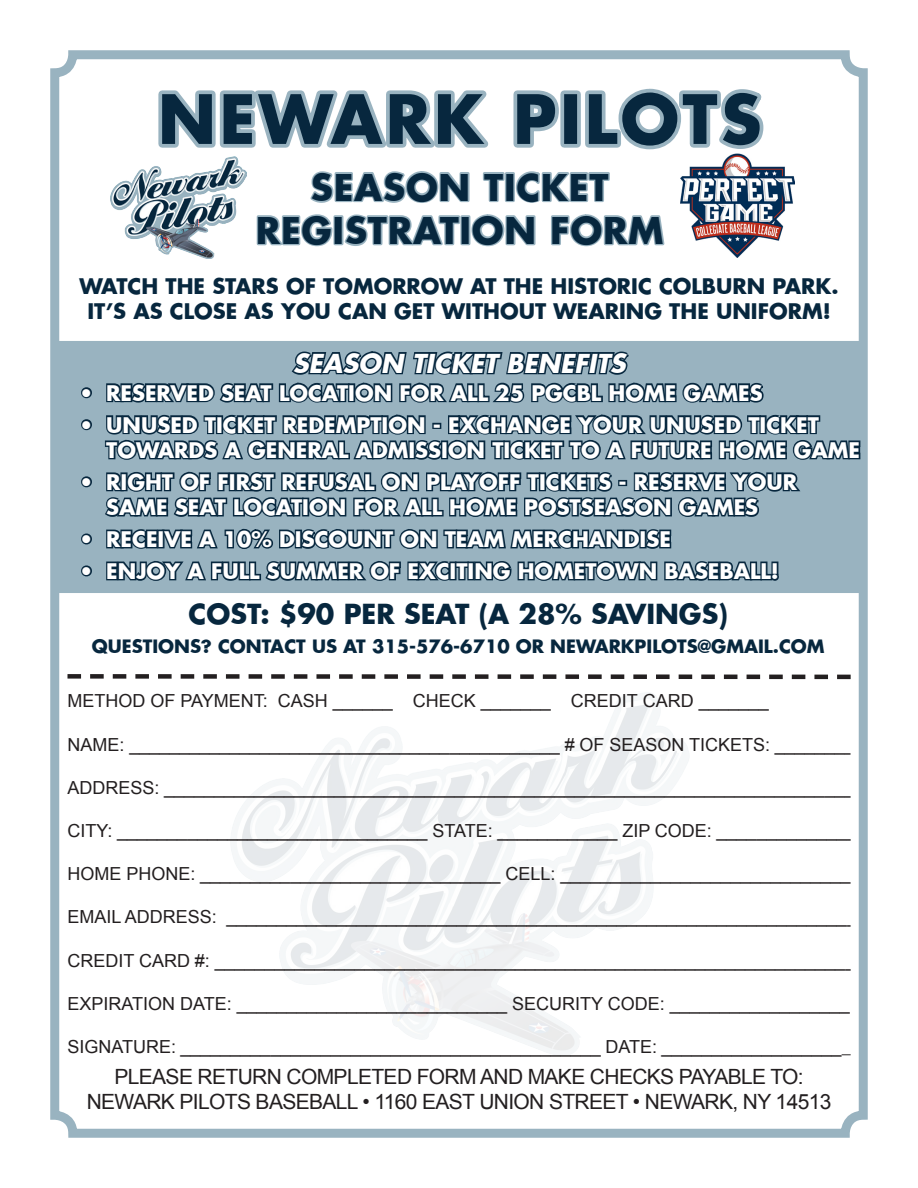
<style>
.page{position:relative;width:918px;height:1188px;background:#fff}
.page>*{position:absolute;margin:0;border:0;box-sizing:border-box;transform-origin:0 0}
.t1{font:700 66px "Futura";letter-spacing:.05em;color:#07273e}
.t2{font:700 36px "Futura";letter-spacing:.02em;color:#07273e}
.t3{font:700 27px "Futura";color:#07273e}
.t4{font:italic 700 25.5px "Futura";color:#fff}
.t5{font:700 21px/25.2px "Futura";color:#fff}
.t6{font:21px "Arial";letter-spacing:-.03em;color:#231f20}
.t7{font:700 21px "Futura";color:#07273e}
.t8{font:18px "Arial";color:#231f20}
.t9{font:700 18px "Futura";color:#07273e}
.s1{font-family:"Minion Pro"}
</style>
<div class="page">
<img style="left:231px;top:692px;width:458px;height:363px">
<div style="left:50px;top:50px;width:818px;height:1088px;border:9px solid #99b3c0;border-radius:18px"></div>
<div style="left:52px;top:341px;width:814px;height:252px;background:#99b3c0"></div>
<img style="left:723px;top:154px;width:28px;height:9px">
<svg style="left:158px;top:90px;width:331px;height:58px"></svg>
<svg style="left:513px;top:90px;width:46px;height:58px"></svg>
<div style="left:560px;top:90px;width:21px;height:58px;border:8px solid #99b3c0"></div>
<svg style="left:585px;top:88px;width:179px;height:66px"></svg>
<svg style="left:81px;top:387px;width:11px;height:12px"></svg>
<svg style="left:81px;top:419px;width:11px;height:12px"></svg>
<svg style="left:81px;top:476px;width:11px;height:12px"></svg>
<svg style="left:81px;top:533px;width:11px;height:12px"></svg>
<svg style="left:81px;top:565px;width:11px;height:12px"></svg>
<svg style="left:103px;top:163px;width:759px;height:433px"></svg>
<svg style="left:67px;top:674px;width:784px;height:6px"></svg>
<img style="left:111px;top:157px;width:135px;height:101px">
<p class="t1" style="left:158px;top:73px;width:605px">NEWARK PILOTS</p>
<p class="t2" style="left:311px;top:162px;width:299px">SEASON TICKET</p>
<p class="t2" style="left:256px;top:205px;width:409px">REGISTRATION FORM</p>
<p class="t7" style="left:80px;top:271px;width:761px">WATCH THE STARS OF TOMORROW AT THE HISTORIC COLBURN PARK.</p>
<p class="t7" style="left:87px;top:296px;width:745px">IT’S AS CLOSE AS YOU CAN GET WITHOUT WEARING THE UNIFORM!</p>
<p class="t4" style="left:293px;top:345px;width:340px">SEASON TICKET BENEFITS</p>
<p class="t5" style="left:79px;top:380px;width:685px">• RESERVED SEAT LOCATION FOR ALL 25 PGCBL HOME GAMES</p>
<p class="t5" style="left:106px;top:412px;width:755px;text-indent:-27px">• UNUSED TICKET REDEMPTION - EXCHANGE YOUR UNUSED TICKET<br>TOWARDS A GENERAL ADMISSION TICKET TO A FUTURE HOME GAME</p>
<p class="t5" style="left:79px;top:469px;width:719px;text-align:center">• RIGHT OF FIRST REFUSAL ON PLAYOFF TICKETS - RESERVE YOUR<br>SAME SEAT LOCATION FOR ALL HOME POSTSEASON GAMES</p>
<p class="t5" style="left:79px;top:526px;width:593px">• RECEIVE A 10% DISCOUNT ON TEAM MERCHANDISE</p>
<p class="t5" style="left:79px;top:558px;width:701px">• ENJOY A FULL SUMMER OF EXCITING HOMETOWN BASEBALL!</p>
<p class="t3" style="left:189px;top:595px;width:541px">COST: $90 PER SEAT (A 28% SAVINGS)</p>
<p class="t9" style="left:92px;top:633px;width:734px">QUESTIONS? CONTACT US AT 315-576-6710 OR NEWARKPILOTS@GMAIL.COM</p>
<p class="t8" style="left:67px;top:689px;width:703px">METHOD OF PAYMENT: CASH ______ CHECK _______ CREDIT CARD _______</p>
<p class="t8" style="left:67px;top:732px;width:785px">NAME: ___________________________________________ # OF SEASON TICKETS: ________</p>
<p class="t8" style="left:67px;top:776px;width:785px">ADDRESS: _____________________________________________________________________</p>
<p class="t8" style="left:67px;top:819px;width:785px">CITY: _______________________________ STATE: ____________ ZIP CODE: ______________</p>
<p class="t8" style="left:67px;top:862px;width:785px">HOME PHONE: ______________________________ CELL: _____________________________</p>
<p class="t8" style="left:67px;top:905px;width:785px">EMAIL ADDRESS: _______________________________________________________________</p>
<p class="t8" style="left:67px;top:948px;width:785px">CREDIT CARD #: ________________________________________________________________</p>
<p class="t8" style="left:67px;top:992px;width:784px">EXPIRATION DATE: ___________________________ SECURITY CODE: __________________</p>
<p class="t8" style="left:67px;top:1035px;width:785px">SIGNATURE: __________________________________________ DATE: __________________<span class="s1">_</span></p>
<p class="t6" style="left:114px;top:1063px;width:691px">PLEASE RETURN COMPLETED FORM AND MAKE CHECKS PAYABLE TO:</p>
<p class="t6" style="left:87px;top:1088px;width:746px">NEWARK PILOTS BASEBALL • 1160 EAST UNION STREET • NEWARK, NY 14513</p>
</div>
